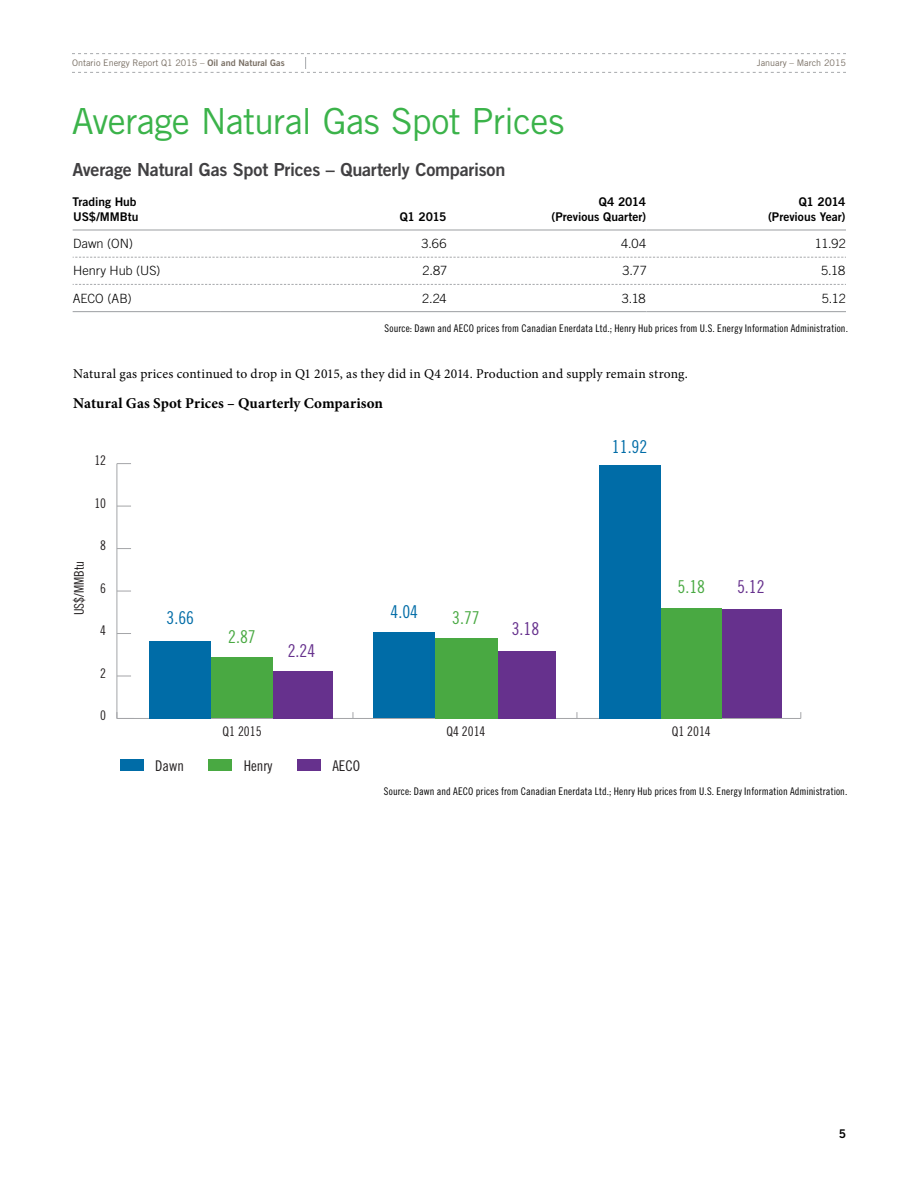
<style>
.page{position:relative;width:918px;height:1188px;background:#fff}
.page>*{position:absolute;margin:0;border:0;box-sizing:border-box;transform-origin:0 0}
.t1{font:36px "Trade Gothic LT Std";letter-spacing:-.02em;color:#3bb34a}
.t2{font:18px "Trade Gothic LT Std Bd 2";letter-spacing:-.015em;color:#414042}
.t3{font:17.7px "Trade Gothic LT Std Cn 18";color:#006ca7}
.t4{font:17.7px "Trade Gothic LT Std Cn 18";color:#49a942}
.t5{font:17.7px "Trade Gothic LT Std Cn 18";color:#66318d}
.t6{font:700 15px "Minion Pro";letter-spacing:.01em;color:#000}
.t7{font:14.7px "Trade Gothic LT Std Cn 18";color:#231f20}
.t8{font:13.5px "Minion Pro";letter-spacing:.01em;color:#000}
.t9{font:13.35px "Trade Gothic LT Std Cn 18";color:#231f20}
.t10{font:300 12.75px "Trade Gothic LT Std";color:#000}
.t11{font:12px/15px "Trade Gothic LT Std Bd 2";letter-spacing:-.005em;color:#000;text-align:right}
.t12{font:10.5px "Trade Gothic LT Std Cn 18";letter-spacing:.01em;color:#000}
.t13{font:9px "Trade Gothic LT Std";color:#786e63}
.s1{font-family:"Trade Gothic LT Std Bd 2"}
</style>
<div class="page">
<svg style="left:72px;top:53px;width:774px;height:20px"></svg>
<hr style="left:73px;top:229px;width:148px;height:2px;background:#a7a9ac">
<hr style="left:221px;top:229px;width:226px;height:2px;background:#a7a9ac">
<hr style="left:447px;top:229px;width:199px;height:2px;background:#a7a9ac">
<hr style="left:646px;top:229px;width:200px;height:2px;background:#a7a9ac">
<hr style="left:73px;top:311px;width:148px;height:1px;background:#a7a9ac">
<hr style="left:221px;top:311px;width:226px;height:1px;background:#a7a9ac">
<hr style="left:447px;top:311px;width:199px;height:1px;background:#a7a9ac">
<hr style="left:646px;top:311px;width:200px;height:1px;background:#a7a9ac">
<svg style="left:73px;top:257px;width:773px;height:1px"></svg>
<svg style="left:73px;top:284px;width:773px;height:1px"></svg>
<div style="left:120px;top:759px;width:23px;height:12px;background:#006ca7"></div>
<div style="left:208px;top:759px;width:24px;height:12px;background:#49a942"></div>
<div style="left:297px;top:759px;width:24px;height:12px;background:#66318d"></div>
<hr style="left:117px;top:718px;width:684px;height:1px;background:#a4a5a8">
<hr style="left:117px;top:464px;width:1px;height:254px;background:#a4a5a8">
<svg style="left:117px;top:676px;width:14px;height:1px"></svg>
<svg style="left:118px;top:633px;width:13px;height:1px"></svg>
<svg style="left:117px;top:591px;width:14px;height:1px"></svg>
<svg style="left:118px;top:548px;width:13px;height:1px"></svg>
<svg style="left:117px;top:506px;width:14px;height:1px"></svg>
<svg style="left:117px;top:463px;width:14px;height:1px"></svg>
<div style="left:722px;top:610px;width:60px;height:108px;background:#66318d"></div>
<div style="left:660px;top:608px;width:62px;height:110px;background:#49a942"></div>
<div style="left:599px;top:465px;width:61px;height:253px;background:#006ca7"></div>
<div style="left:498px;top:651px;width:58px;height:67px;background:#66318d"></div>
<div style="left:435px;top:638px;width:63px;height:80px;background:#49a942"></div>
<div style="left:373px;top:633px;width:62px;height:85px;background:#006ca7"></div>
<div style="left:273px;top:671px;width:59px;height:47px;background:#66318d"></div>
<div style="left:211px;top:657px;width:62px;height:61px;background:#49a942"></div>
<div style="left:150px;top:641px;width:61px;height:77px;background:#006ca7"></div>
<p class="t13" style="left:72px;top:57px;width:214px">Ontario Energy Report Q1 2015 – <span class="s1">Oil and Natural Gas</span></p>
<p class="t13" style="left:757px;top:57px;width:91px">January – March 2015</p>
<h1 class="t1" style="left:72px;top:99px;width:494px">Average Natural Gas Spot Prices</h1>
<h2 class="t2" style="left:73px;top:158px;width:434px">Average Natural Gas Spot Prices – Quarterly Comparison</h2>
<p class="t11" style="left:73px;top:194px;width:67px;text-align:left">Trading Hub<br>US$/MMBtu</p>
<p class="t11" style="left:552px;top:194px;width:96px">Q4 2014 (Previous Quarter)</p>
<p class="t11" style="left:768px;top:194px;width:79px">Q1 2014 (Previous Year)</p>
<p class="t11" style="left:400px;top:209px;width:48px">Q1 2015</p>
<p class="t10" style="left:73px;top:236px;width:61px">Dawn (ON)</p>
<p class="t10" style="left:421px;top:236px;width:27px">3.66</p>
<p class="t10" style="left:621px;top:236px;width:27px">4.04</p>
<p class="t10" style="left:815px;top:236px;width:32px">11.92</p>
<p class="t10" style="left:73px;top:263px;width:89px">Henry Hub (US)</p>
<p class="t10" style="left:423px;top:263px;width:26px">2.87</p>
<p class="t10" style="left:622px;top:263px;width:26px">3.77</p>
<p class="t10" style="left:821px;top:263px;width:25px">5.18</p>
<p class="t10" style="left:73px;top:291px;width:60px">AECO (AB)</p>
<p class="t10" style="left:422px;top:291px;width:26px">2.24</p>
<p class="t10" style="left:622px;top:291px;width:25px">3.18</p>
<p class="t10" style="left:822px;top:291px;width:26px">5.12</p>
<p class="t12" style="left:385px;top:322px;width:465px">Source: Dawn and AECO prices from Canadian Enerdata Ltd.; Henry Hub prices from U.S. Energy Information Administration.</p>
<p class="t8" style="left:73px;top:365px;width:616px">Natural gas prices continued to drop in Q1 2015, as they did in Q4 2014. Production and supply remain strong.</p>
<h3 class="t6" style="left:73px;top:393px;width:311px">Natural Gas Spot Prices – Quarterly Comparison</h3>
<p class="t9" style="left:94px;top:452px;width:13px">12</p>
<p class="t9" style="left:94px;top:495px;width:13px">10</p>
<p class="t9" style="left:71px;top:615px;width:56px;rotate:-90deg">US$/MMBtu</p>
<p class="t9" style="left:100px;top:537px;width:7px">8</p>
<p class="t9" style="left:100px;top:580px;width:7px">6</p>
<p class="t9" style="left:100px;top:622px;width:7px">4</p>
<p class="t9" style="left:100px;top:665px;width:7px">2</p>
<p class="t9" style="left:100px;top:707px;width:7px">0</p>
<h3 class="t3" style="left:612px;top:436px;width:37px">11.92</h3>
<h3 class="t3" style="left:167px;top:607px;width:29px">3.66</h3>
<h3 class="t4" style="left:228px;top:626px;width:29px">2.87</h3>
<h3 class="t5" style="left:288px;top:641px;width:29px">2.24</h3>
<h3 class="t3" style="left:391px;top:601px;width:29px">4.04</h3>
<h3 class="t4" style="left:452px;top:607px;width:29px">3.77</h3>
<h3 class="t5" style="left:512px;top:618px;width:29px">3.18</h3>
<h3 class="t4" style="left:678px;top:576px;width:29px">5.18</h3>
<h3 class="t5" style="left:737px;top:577px;width:29px">5.12</h3>
<p class="t9" style="left:223px;top:723px;width:41px">Q1 2015</p>
<h3 class="t7" style="left:155px;top:757px;width:30px">Dawn</h3>
<h3 class="t7" style="left:244px;top:757px;width:30px">Henry</h3>
<h3 class="t7" style="left:332px;top:757px;width:29px">AECO</h3>
<p class="t9" style="left:446px;top:723px;width:41px">Q4 2014</p>
<p class="t9" style="left:672px;top:723px;width:41px">Q1 2014</p>
<p class="t12" style="left:384px;top:785px;width:465px">Source: Dawn and AECO prices from Canadian Enerdata Ltd.; Henry Hub prices from U.S. Energy Information Administration.</p>
<p class="t11" style="left:839px;top:1126px;width:9px">5</p>
</div>
